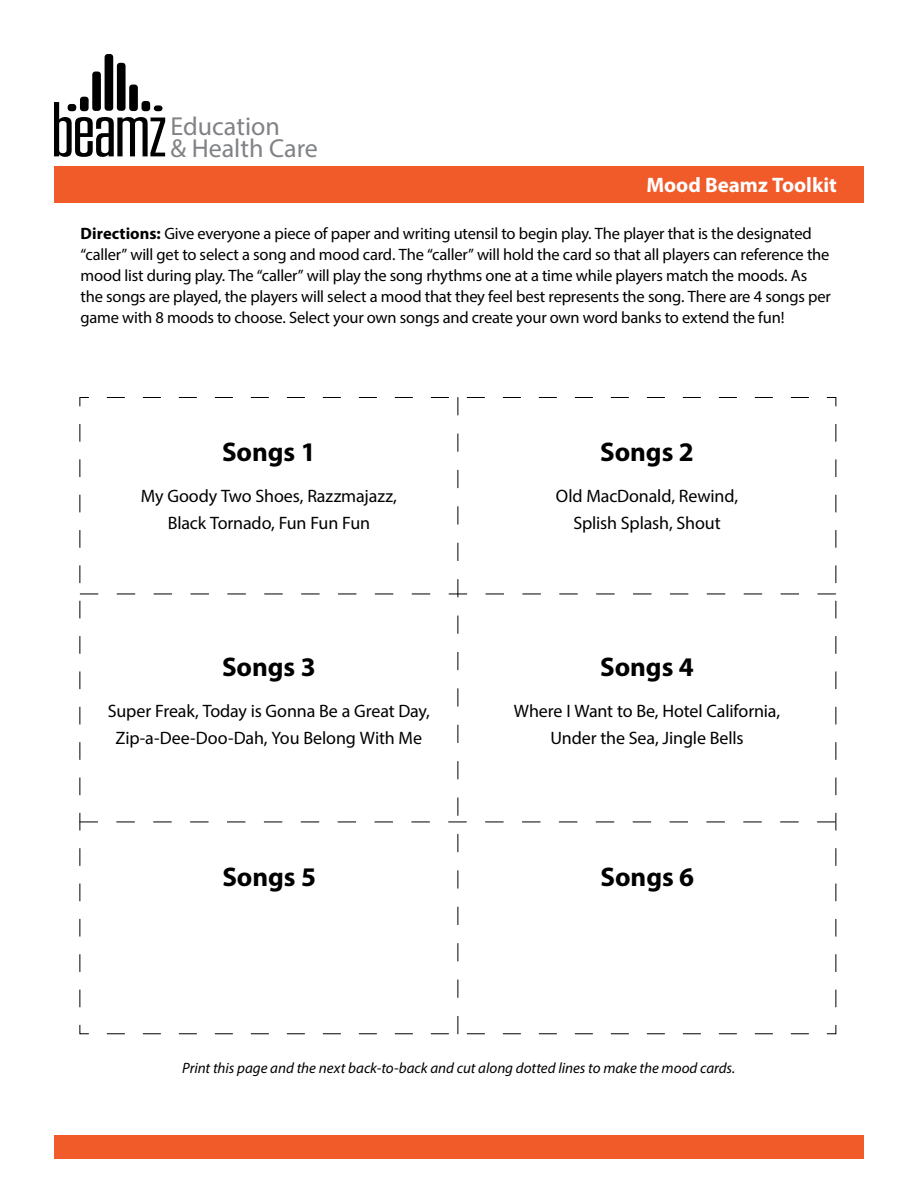
<style>
.page{position:relative;width:918px;height:1188px;background:#fff}
.page>*{position:absolute;margin:0;border:0;box-sizing:border-box;transform-origin:0 0}
.t1{font:700 27px "Myriad Pro";letter-spacing:-.005em;color:#000}
.t2{font:26.1px/21.5px "Myriad Pro";color:#808285}
.t3{font:700 21px "Myriad Pro";color:#fff}
.t4{font:18px/27px "Myriad Pro";letter-spacing:-.01em;color:#000;text-align:center}
.Body{font:16.5px/21px "Myriad Pro";letter-spacing:-.01em;color:#000}
.t5{font:italic 15px "Myriad Pro";color:#000}
.s1{font-weight:700}
</style>
<div class="page">
<svg style="left:54px;top:54px;width:111px;height:103px"></svg>
<div style="left:54px;top:166px;width:810px;height:36px;background:#f15a29"></div>
<div style="left:54px;top:1135px;width:810px;height:23px;background:#f15a29"></div>
<svg style="left:80px;top:397px;width:757px;height:637px"></svg>
<h2 class="t2" style="left:170px;top:115px;width:149px">Education<br>&amp; Health Care</h2>
<p class="t3" style="left:646px;top:171px;width:192px">Mood Beamz Toolkit</p>
<p class="Body" style="left:81px;top:223px;width:752px"><span class="s1">Directions:</span> Give everyone a piece of paper and writing utensil to begin play. The player that is the designated “caller” will get to select a song and mood card. The “caller” will hold the card so that all players can reference the mood list during play. The “caller” will play the song rhythms one at a time while players match the moods. As the songs are played, the players will select a mood that they feel best represents the song. There are 4 songs per game with 8 moods to choose. Select your own songs and create your own word banks to extend the fun!</p>
<p class="t1" style="left:222px;top:435px;width:95px">Songs 1</p>
<p class="t4" style="left:141px;top:482px;width:258px">My Goody Two Shoes, Razzmajazz,<br>Black Tornado, Fun Fun Fun</p>
<p class="t1" style="left:222px;top:650px;width:95px">Songs 3</p>
<p class="t4" style="left:108px;top:697px;width:323px">Super Freak, Today is Gonna Be a Great Day,<br>Zip-a-Dee-Doo-Dah, You Belong With Me</p>
<p class="t1" style="left:600px;top:435px;width:95px">Songs 2</p>
<p class="t4" style="left:556px;top:482px;width:184px">Old MacDonald, Rewind,<br>Splish Splash, Shout</p>
<p class="t1" style="left:600px;top:650px;width:95px">Songs 4</p>
<p class="t4" style="left:514px;top:697px;width:268px">Where I Want to Be, Hotel California,<br>Under the Sea, Jingle Bells</p>
<p class="t1" style="left:222px;top:859px;width:95px">Songs 5</p>
<p class="t1" style="left:601px;top:859px;width:95px">Songs 6</p>
<p class="t5" style="left:182px;top:1059px;width:555px">Print this page and the next back-to-back and cut along dotted lines to make the mood cards.</p>
</div>
